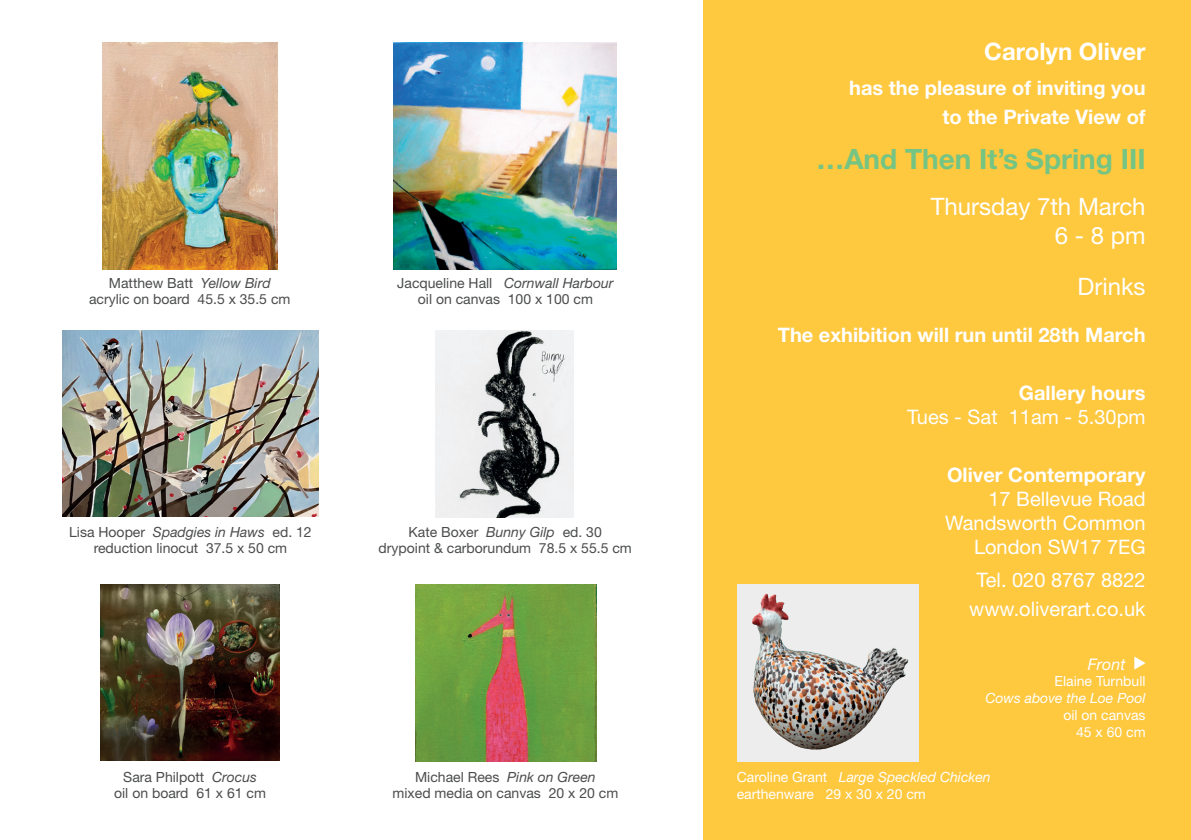
<style>
.page{position:relative;width:1191px;height:840px;background:#fff}
.page>*{position:absolute;margin:0;border:0;box-sizing:border-box;transform-origin:0 0}
.t1{font:700 28px "Helvetica Neue LT Std";color:#74c484}
.t2{font:24px/28.8px "Helvetica Neue LT Std";color:#fff;text-align:right}
.t3{font:700 24px "Helvetica Neue LT Std";color:#fff}
.t4{font:20px/24px "Helvetica Neue LT Std";color:#fff;text-align:right}
.t5{font:700 20px/28.8px "Helvetica Neue LT Std";color:#fff;text-align:right}
.t6{font:italic 16px "Helvetica Neue LT Std";color:#fff}
.t7{font:14px/16px "Helvetica Neue LT Std";color:#4b4c4d;text-align:center}
.t8{font:14px/16.8px "Helvetica Neue LT Std";color:#fff;text-align:right}
.s1{font-style:italic}
.s2{font-weight:700}
</style>
<div class="page">
<div style="left:703px;top:0;width:488px;height:839px;background:#fec83f"></div>
<svg style="left:1134px;top:656px;width:11px;height:13px"></svg>
<img style="left:394px;top:43px;width:222px;height:226px">
<img style="left:435px;top:330px;width:139px;height:186px">
<img style="left:415px;top:584px;width:181px;height:176px">
<div style="left:737px;top:584px;width:181px;height:177px;background:#ecedec"></div>
<img style="left:752px;top:593px;width:157px;height:157px">
<img style="left:100px;top:584px;width:180px;height:176px">
<img style="left:63px;top:330px;width:255px;height:186px">
<img style="left:102px;top:43px;width:176px;height:226px">
<p class="t7" style="left:89px;top:274px;width:203px">Matthew Batt <span class="s1">Yellow Bird </span>acrylic on board 45.5 x 35.5 cm</p>
<p class="t7" style="left:397px;top:274px;width:218px">Jacqueline Hall <span class="s1">Cornwall Harbour </span>oil on canvas 100 x 100 cm</p>
<p class="t3" style="left:984px;top:36px;width:163px">Carolyn Oliver</p>
<p class="t5" style="left:849px;top:73px;width:298px">has the pleasure of inviting you to the Private View of</p>
<p class="t1" style="left:816px;top:141px;width:331px">…And Then It’s Spring III</p>
<p class="t2" style="left:930px;top:191px;width:216px">Thursday 7th March<br>6 - 8 pm</p>
<p class="t2" style="left:1077px;top:272px;width:70px">Drinks</p>
<p class="t5" style="left:778px;top:320px;width:369px">The exhibition will run until 28th March</p>
<p class="t7" style="left:69px;top:523px;width:244px">Lisa Hooper <span class="s1">Spadgies in Haws</span> ed. 12 reduction linocut 37.5 x 50 cm</p>
<p class="t7" style="left:378px;top:523px;width:255px">Kate Boxer <span class="s1">Bunny Gilp</span> ed. 30<br>drypoint &amp; carborundum 78.5 x 55.5 cm</p>
<p class="t4" style="left:907px;top:380px;width:240px"><span class="s2">Gallery hours<br></span>Tues - Sat 11am - 5.30pm</p>
<p class="t4" style="left:945px;top:462px;width:202px"><span class="s2">Oliver Contemporary<br></span>17 Bellevue Road<br>Wandsworth Common<br>London SW17 7EG</p>
<p class="t4" style="left:976px;top:567px;width:170px">Tel. 020 8767 8822</p>
<p class="t4" style="left:969px;top:596px;width:178px">www.oliverart.co.uk</p>
<p class="t6" style="left:1087px;top:654px;width:39px">Front</p>
<p class="t8" style="left:985px;top:672px;width:162px">Elaine Turnbull<br><span class="s1">Cows above the Loe Pool </span>oil on canvas<br>45 x 60 cm</p>
<p class="t7" style="left:114px;top:768px;width:153px">Sara Philpott <span class="s1">Crocus<br></span>oil on board 61 x 61 cm</p>
<p class="t7" style="left:392px;top:768px;width:227px">Michael Rees <span class="s1">Pink on Green<br></span>mixed media on canvas 20 x 20 cm</p>
<p class="t8" style="left:736px;top:767px;width:255px;text-align:left">Caroline Grant <span class="s1">Large Speckled Chicken </span>earthenware 29 x 30 x 20 cm</p>
</div>
